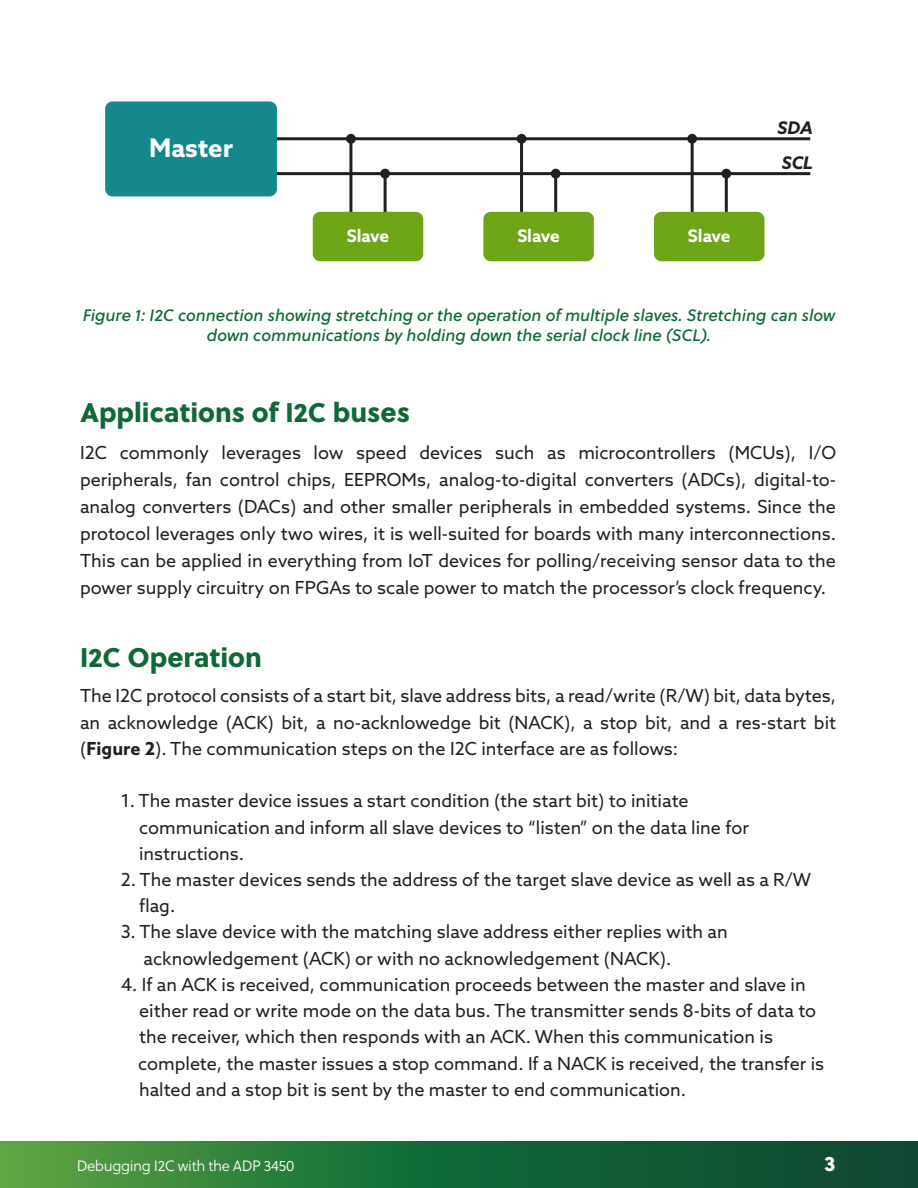
<style>
.page{position:relative;width:918px;height:1188px;background:#fff}
.page>*{position:absolute;margin:0;border:0;box-sizing:border-box;transform-origin:0 0}
.t1{font:27px "Soleil Xb";color:#0f6838}
.t2{font:700 25.8px "Azo Sans";color:#fff}
.t3{font:21px "Soleil Xb";color:#fff}
.t4{font:18px/26.2px "Azo Sans";color:#231f20}
.t5{font:italic 700 17.4px/34.8px "Azo Sans";color:#231f20}
.t6{font:700 17.25px "Azo Sans";letter-spacing:-.01em;color:#fff}
.t7{font:italic 16.5px/19.5px "Soleil Bk";color:#0f6838;text-align:center}
.t8{font:15px "Soleil Lt";letter-spacing:-.025em;color:#fff}
.s1{font-weight:700}
</style>
<div class="page">
<svg style="left:0;top:1141px;width:918px;height:47px;background:#226e39"></svg>
<hr style="left:270px;top:137px;width:540px;height:3px;background:#231f20">
<hr style="left:270px;top:172px;width:540px;height:3px;background:#231f20">
<div style="left:346px;top:134px;width:10px;height:10px;background:#231f20;border-radius:50%"></div>
<svg style="left:380px;top:169px;width:10px;height:10px"></svg>
<div style="left:517px;top:134px;width:9px;height:10px;background:#231f20;border-radius:50%"></div>
<svg style="left:551px;top:169px;width:10px;height:10px"></svg>
<div style="left:687px;top:134px;width:10px;height:10px;background:#231f20;border-radius:50%"></div>
<svg style="left:721px;top:169px;width:10px;height:10px"></svg>
<hr style="left:349px;top:140px;width:3px;height:79px;background:#231f20">
<hr style="left:384px;top:172px;width:3px;height:47px;background:#231f20">
<hr style="left:691px;top:140px;width:3px;height:79px;background:#231f20">
<hr style="left:725px;top:172px;width:3px;height:47px;background:#231f20">
<hr style="left:520px;top:140px;width:3px;height:79px;background:#231f20">
<hr style="left:554px;top:172px;width:3px;height:47px;background:#231f20">
<div style="left:105px;top:101px;width:172px;height:95px;background:#14888d;border-radius:7px"></div>
<div style="left:313px;top:212px;width:110px;height:49px;background:#6ea516;border-radius:7px"></div>
<div style="left:483px;top:212px;width:111px;height:49px;background:#6ea516;border-radius:7px"></div>
<div style="left:654px;top:212px;width:111px;height:49px;background:#6ea516;border-radius:7px"></div>
<h2 class="t2" style="left:149px;top:130px;width:85px">Master</h2>
<p class="t6" style="left:347px;top:224px;width:44px">Slave</p>
<p class="t6" style="left:517px;top:224px;width:44px">Slave</p>
<p class="t6" style="left:688px;top:224px;width:44px">Slave</p>
<p class="t5" style="left:778px;top:110px;width:37px">SDA<br>SCL</p>
<p class="t7" style="left:83px;top:305px;width:754px">Figure 1: I2C connection showing stretching or the operation of multiple slaves. Stretching can slow down communications by holding down the serial clock line (SCL).</p>
<h1 class="t1" style="left:80px;top:391px;width:331px">Applications of I2C buses</h1>
<p class="t4" style="left:80px;top:439px;width:758px;line-height:27px;text-align:justify">I2C commonly leverages low speed devices such as microcontrollers (MCUs), I/O peripherals, fan control chips, EEPROMs, analog-to-digital converters (ADCs), digital-to&shy;analog converters (DACs) and other smaller peripherals in embedded systems. Since the protocol leverages only two wires, it is well-suited for boards with many interconnections.<br>This can be applied in everything from IoT devices for polling/receiving sensor data to the power supply circuitry on FPGAs to scale power to match the processor’s clock frequency.</p>
<h1 class="t1" style="left:80px;top:636px;width:183px">I2C Operation</h1>
<p class="t4" style="left:80px;top:683px;width:758px;text-align:justify">The I2C protocol consists of a start bit, slave address bits, a read/write (R/W) bit, data bytes, an acknowledge (ACK) bit, a no-acknlowedge bit (NACK), a stop bit, and a res-start bit (<span class="s1">Figure 2</span>). The communication steps on the I2C interface are as follows:</p>
<p class="t4" style="left:139px;top:787px;width:611px;text-indent:-18px">1. The master device issues a start condition (the start bit) to initiate communication and inform all slave devices to “listen” on the data line for instructions.</p>
<p class="t4" style="left:139px;top:866px;width:674px;text-indent:-18px">2. The master devices sends the address of the target slave device as well as a R/W flag.</p>
<p class="t4" style="left:143px;top:919px;width:586px;text-indent:-23px">3. The slave device with the matching slave address either replies with an acknowledgement (ACK) or with no acknowledgement (NACK).</p>
<p class="t4" style="left:138px;top:971px;width:688px;text-indent:-17px">4. If an ACK is received, communication proceeds between the master and slave in either read or write mode on the data bus. The transmitter sends 8-bits of data to the receiver, which then responds with an ACK. When this communication is complete, the master issues a stop command. If a NACK is received, the transfer is halted and a stop bit is sent by the master to end communication.</p>
<p class="t8" style="left:77px;top:1155px;width:219px">Debugging I2C with the ADP 3450</p>
<p class="t3" style="left:824px;top:1147px;width:13px">3</p>
</div>
